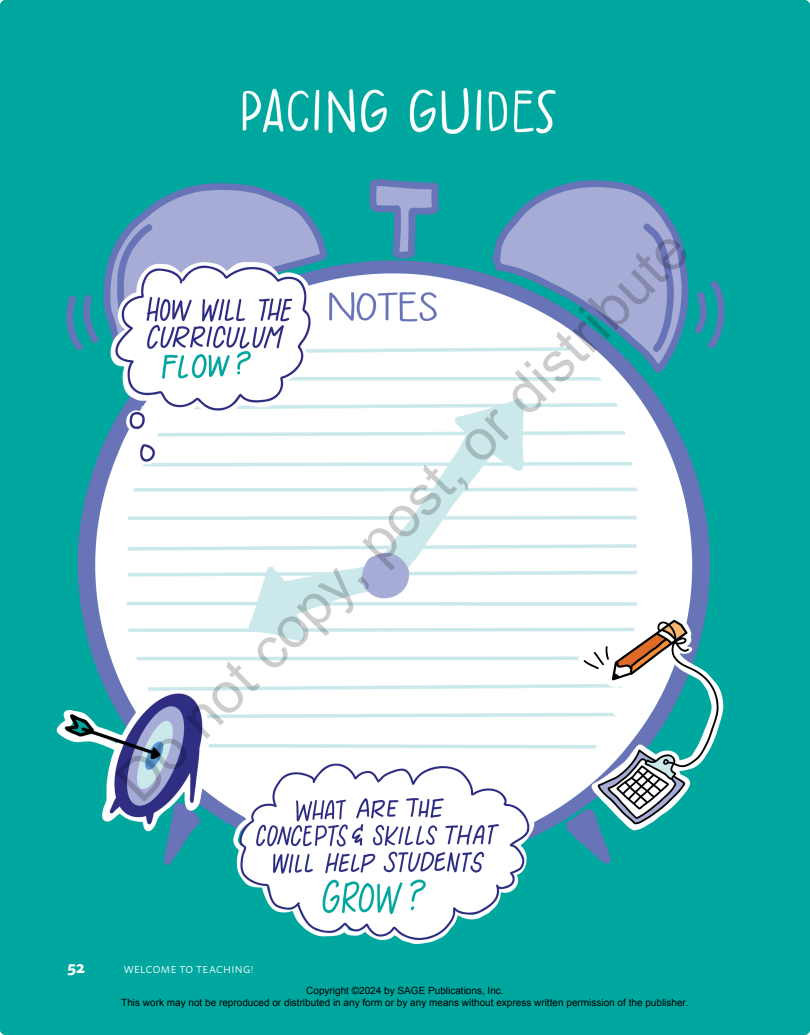
<style>
.page{position:relative;width:810px;height:1035px;background:#fff}
.page>*{position:absolute;margin:0;border:0;box-sizing:border-box;transform-origin:0 0}
.t1{font:57.5px "Arial";color:rgb(0 0 0/.2)}
.t2{font:700 16.25px "Macho";color:#fff}
.t3{font:10px/12px "Arial";color:#000;text-align:center}
.t4{font:10px "Macho";letter-spacing:.035em;color:#fff}
</style>
<div class="page">
<img style="left:0;top:0;width:810px;height:1035px">
<img style="left:31px;top:665px;width:203px;height:191px">
<img style="left:562px;top:598px;width:178px;height:249px">
<h1 class="t1" style="left:100px;top:764px;width:781px;rotate:-45deg">Do not copy, post, or distribute</h1>
<h2 class="t2" style="left:68px;top:952px;width:19px">52</h2>
<p class="t4" style="left:124px;top:960px;width:60px">WELCOME TO</p>
<p class="t4" style="left:196px;top:960px;width:59px">TEACHING!</p>
<p class="t3" style="left:121px;top:984px;width:569px">Copyright ©2024 by SAGE Publications, Inc.<br>This work may not be reproduced or distributed in any form or by any means without express written permission of the publisher.</p>
</div>
